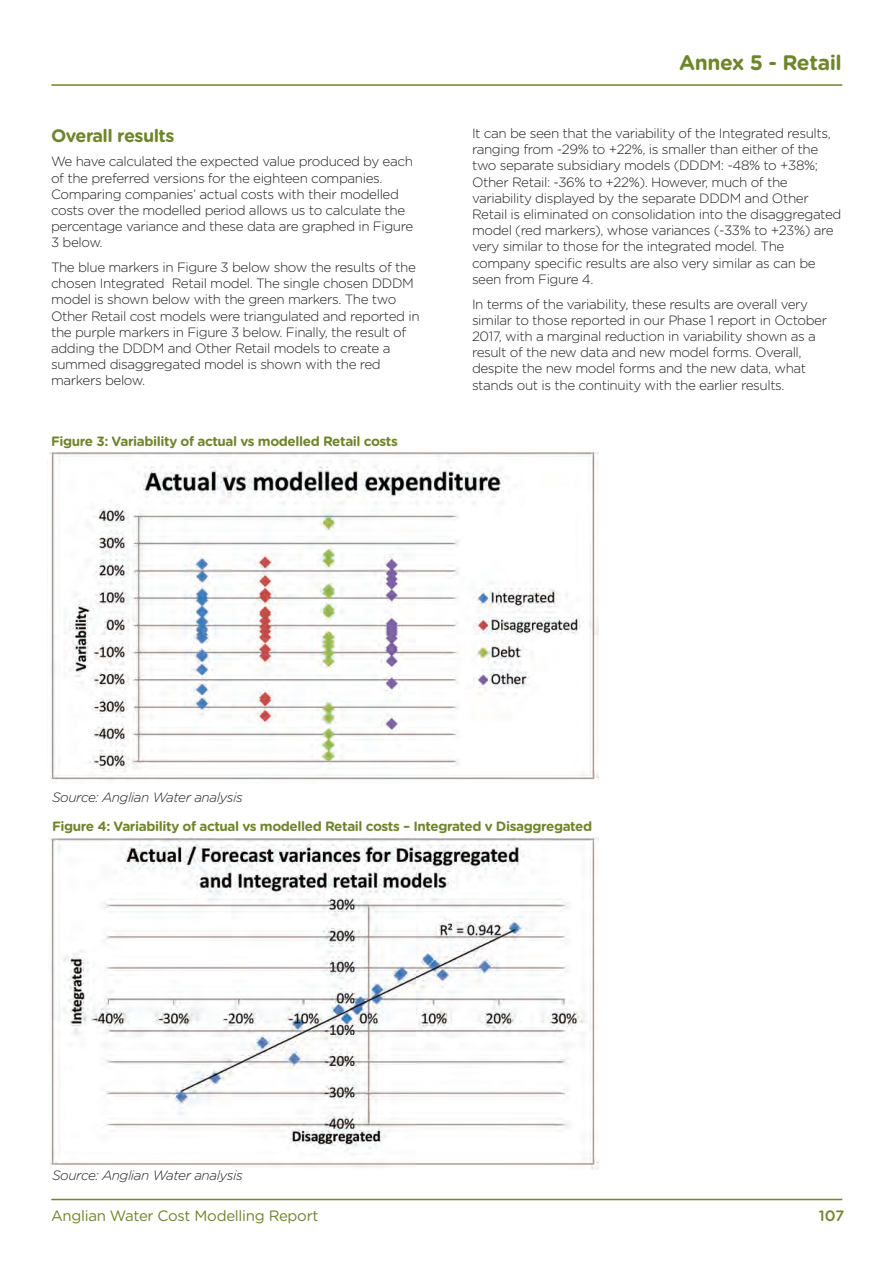
<style>
.page{position:relative;width:893px;height:1263px;background:#fff}
.page>*{position:absolute;margin:0;border:0;box-sizing:border-box;transform-origin:0 0}
.t1{font:700 21px "Gotham Rounded";letter-spacing:-.02em;color:#6f852c}
.t2{font:700 18px "Gotham Rounded";letter-spacing:-.03em;color:#6f852c}
.t3{font:15px "Gotham Rounded";letter-spacing:-.02em;color:#6f852c}
.t4{font:500 15px "Gotham Rounded";color:#6f852c}
.t5{font:300 13.5px/16.2px "Gotham Rounded";letter-spacing:-.03em;color:#231f20}
.t6{font:700 13.5px "Gotham Rounded";letter-spacing:-.03em;color:#6f852c}
.Orange_header{font:italic 300 13.5px "Gotham Rounded";letter-spacing:-.03em;color:#231f20}
</style>
<div class="page">
<hr style="left:51px;top:84px;width:791px;height:2px;background:#6f852c">
<hr style="left:51px;top:1199px;width:791px;height:1px;background:#6f852c">
<img style="left:49px;top:452px;width:550px;height:331px">
<img style="left:50px;top:838px;width:548px;height:331px">
<p class="t2" style="left:51px;top:122px;width:125px">Overall results</p>
<p class="t5" style="left:51px;top:153px;width:364px">We have calculated the expected value produced by each of the preferred versions for the eighteen companies.<br>Comparing companies’ actual costs with their modelled costs over the modelled period allows us to calculate the percentage variance and these data are graphed in Figure 3 below.</p>
<p class="t5" style="left:51px;top:259px;width:370px">The blue markers in Figure 3 below show the results of the chosen Integrated Retail model. The single chosen DDDM model is shown below with the green markers. The two Other Retail cost models were triangulated and reported in the purple markers in Figure 3 below. Finally, the result of adding the DDDM and Other Retail models to create a summed disaggregated model is shown with the red markers below.</p>
<p class="t6" style="left:51px;top:431px;width:348px">Figure 3: Variability of actual vs modelled Retail costs</p>
<h1 class="t1" style="left:679px;top:47px;width:164px">Annex 5 - Retail</h1>
<p class="t5" style="left:472px;top:124px;width:371px">It can be seen that the variability of the Integrated results, ranging from -29% to +22%, is smaller than either of the two separate subsidiary models (DDDM: -48% to +38%; Other Retail: -36% to +22%). However, much of the variability displayed by the separate DDDM and Other Retail is eliminated on consolidation into the disaggregated model (red markers), whose variances (-33% to +23%) are very similar to those for the integrated model. The company specific results are also very similar as can be seen from Figure 4.</p>
<p class="t5" style="left:472px;top:295px;width:357px">In terms of the variability, these results are overall very similar to those reported in our Phase 1 report in October 2017, with a marginal reduction in variability shown as a result of the new data and new model forms. Overall, despite the new model forms and the new data, what stands out is the continuity with the earlier results.</p>
<p class="Orange_header" style="left:52px;top:788px;width:192px">Source: Anglian Water analysis</p>
<p class="t6" style="left:52px;top:817px;width:542px">Figure 4: Variability of actual vs modelled Retail costs – Integrated v Disaggregated</p>
<p class="Orange_header" style="left:52px;top:1167px;width:192px">Source: Anglian Water analysis</p>
<p class="t3" style="left:51px;top:1205px;width:269px">Anglian Water Cost Modelling Report</p>
<p class="t4" style="left:819px;top:1205px;width:27px">107</p>
</div>
